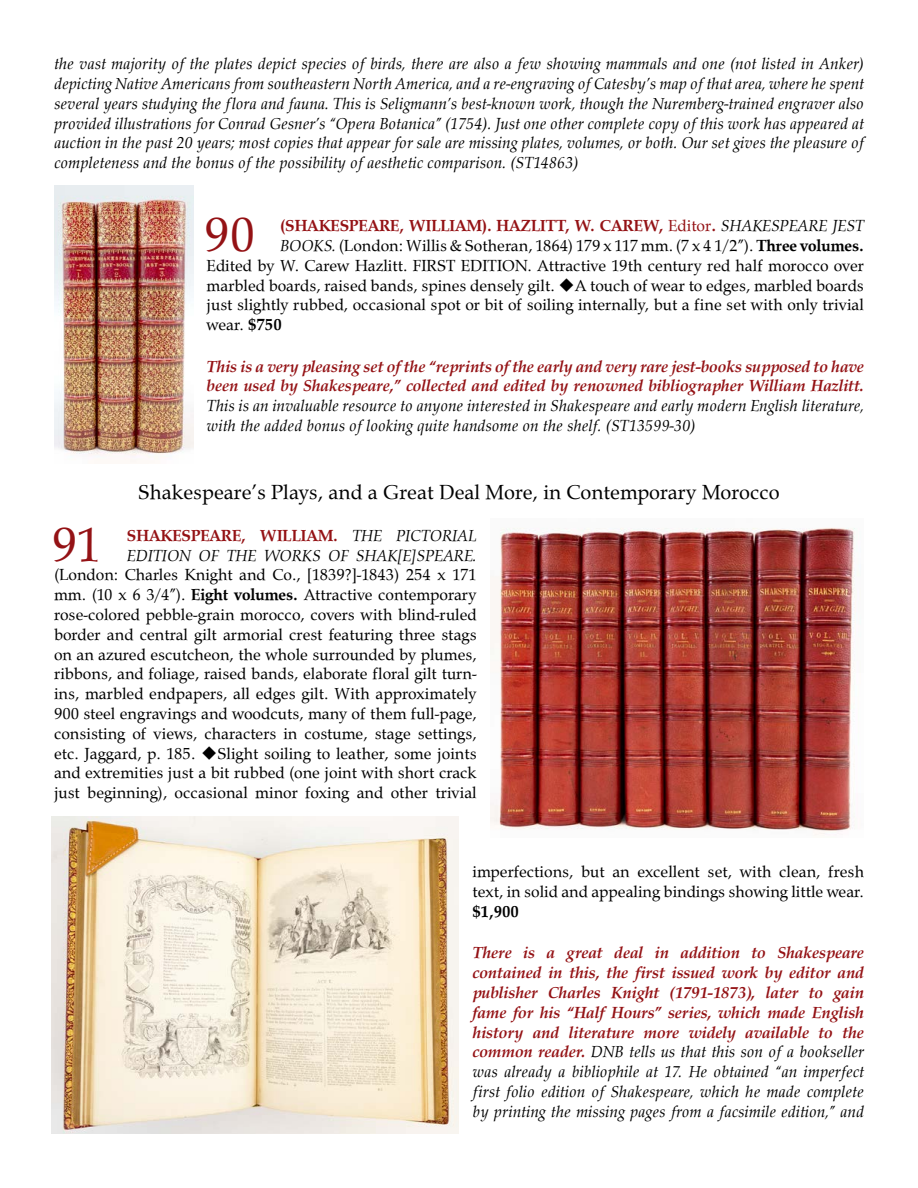
<style>
.page{position:relative;width:918px;height:1188px;background:#fff}
.page>*{position:absolute;margin:0;border:0;box-sizing:border-box;transform-origin:0 0}
.t1{font:49.95px "URW Palladio";color:#941215}
.t2{font:21px "URW Palladio";color:#000}
.t3{font:16.5px/19.8px "URW Palladio";color:#000;text-align:justify}
.t4{font:italic 16.5px/19.8px "URW Palladio";color:#000}
.t5{font:italic 700 16.5px/19.8px "URW Palladio";color:#941215}
.t6{font:700 16.5px "URW Palladio";color:#941215}
.t7{font:700 16.5px "URW Palladio";color:#000}
.s1{font-weight:400}
.s2{font-weight:400;font-style:italic;color:#000}
.s3{font-style:italic}
.s4{font-weight:700}
.s5{font-weight:700;font-style:normal;color:#941215}
.s6{font-weight:400;color:#000}
</style>
<div class="page">
<img style="left:54px;top:186px;width:139px;height:276px">
<img style="left:490px;top:528px;width:365px;height:307px">
<img style="left:51px;top:817px;width:408px;height:317px">
<p class="t4" style="left:54px;top:54px;width:812px;text-align:justify">the vast majority of the plates depict species of birds, there are also a few showing mammals and one (not listed in Anker) depicting Native Americans from southeastern North America, and a re-engraving of Catesby’s map of that area, where he spent several years studying the flora and fauna. This is Seligmann’s best-known work, though the Nuremberg-trained engraver also provided illustrations for Conrad Gesner’s “Opera Botanica” (1754). Just one other complete copy of this work has appeared at auction in the past 20 years; most copies that appear for sale are missing plates, volumes, or both. Our set gives the pleasure of completeness and the bonus of the possibility of aesthetic comparison. (ST14863)</p>
<h1 class="t1" style="left:204px;top:204px;width:52px">90</h1>
<p class="t6" style="left:280px;top:216px;width:585px">(SHAKESPEARE, WILLIAM). HAZLITT, W. CAREW, <span class="s1">Editor</span>. <span class="s2">SHAKESPEARE JEST</span></p>
<p class="t3" style="left:280px;top:235px;width:585px"><span class="s3">BOOKS.</span> (London: Willis &amp; Sotheran, 1864) 179 x 117 mm. (7 x 4 1/2”). <span class="s4">Three volumes.</span></p>
<p class="t3" style="left:207px;top:255px;width:659px">Edited by W. Carew Hazlitt. FIRST EDITION. Attractive 19th century red half morocco over</p>
<p class="t3" style="left:207px;top:275px;width:659px">marbled boards, raised bands, spines densely gilt. ◆A touch of wear to edges, marbled boards</p>
<p class="t3" style="left:207px;top:295px;width:659px">just slightly rubbed, occasional spot or bit of soiling internally, but a fine set with only trivial</p>
<p class="t3" style="left:207px;top:315px;width:77px">wear. <span class="s4">$750</span></p>
<p class="t5" style="left:207px;top:356px;width:659px">This is a very pleasing set of the “reprints of the early and very rare jest-books supposed to have been used by Shakespeare,” collected and edited by renowned bibliographer William Hazlitt.</p>
<p class="t4" style="left:207px;top:396px;width:659px">This is an invaluable resource to anyone interested in Shakespeare and early modern English literature, with the added bonus of looking quite handsome on the shelf. (ST13599-30)</p>
<p class="t2" style="left:138px;top:480px;width:643px">Shakespeare’s Plays, and a Great Deal More, in Contemporary Morocco</p>
<h1 class="t1" style="left:52px;top:513px;width:52px">91</h1>
<p class="t4" style="left:127px;top:526px;width:351px"><span class="s5">SHAKESPEARE, WILLIAM.</span> THE PICTORIAL<br>EDITION OF THE WORKS OF SHAK[E]SPEARE.</p>
<p class="t3" style="left:54px;top:565px;width:424px">(London: Charles Knight and Co., [1839?]-1843) 254 x 171 mm. (10 x 6 3/4”). <span class="s4">Eight volumes.</span> Attractive contemporary rose-colored pebble-grain morocco, covers with blind-ruled border and central gilt armorial crest featuring three stags on an azured escutcheon, the whole surrounded by plumes, ribbons, and foliage, raised bands, elaborate floral gilt turn&shy;ins, marbled endpapers, all edges gilt. With approximately 900 steel engravings and woodcuts, many of them full-page, consisting of views, characters in costume, stage settings, etc. Jaggard, p. 185. ◆Slight soiling to leather, some joints and extremities just a bit rubbed (one joint with short crack just beginning), occasional minor foxing and other trivial</p>
<p class="t3" style="left:473px;top:862px;width:393px">imperfections, but an excellent set, with clean, fresh text, in solid and appealing bindings showing little wear.</p>
<p class="t7" style="left:473px;top:901px;width:48px">$1,900</p>
<p class="t5" style="left:473px;top:943px;width:393px;text-align:justify">There is a great deal in addition to Shakespeare contained in this, the first issued work by editor and publisher Charles Knight (1791-1873), later to gain fame for his “Half Hours” series, which made English history and literature more widely available to the common reader. <span class="s6">DNB tells us that this son of a bookseller was already a bibliophile at 17. He obtained “an imperfect first folio edition of Shakespeare, which he made complete by printing the missing pages from a facsimile edition,” and</span></p>
</div>
